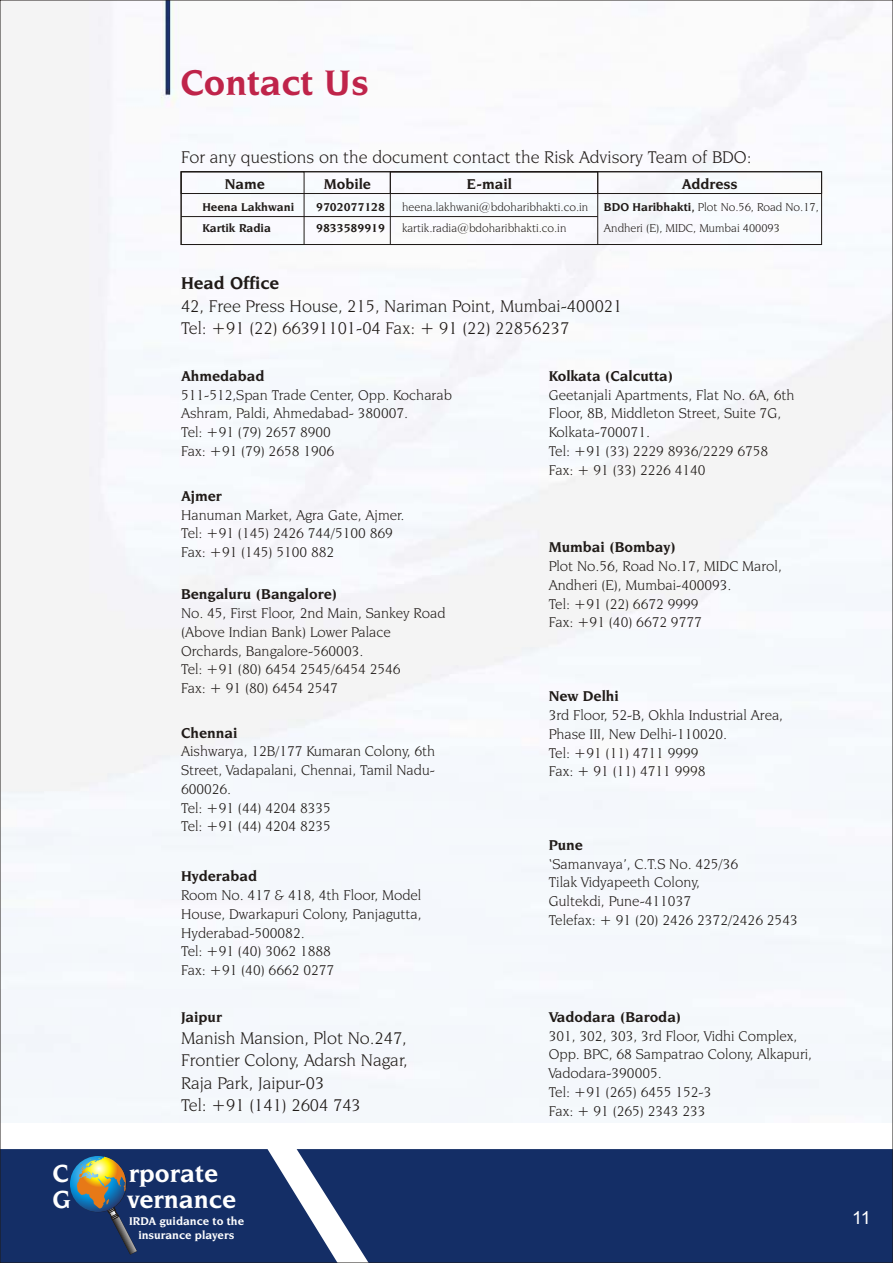
<style>
.page{position:relative;width:893px;height:1263px;background:#fff}
.page>*{position:absolute;margin:0;border:0;box-sizing:border-box;transform-origin:0 0}
.t1{font:700 37.5px "Novarese IT Cby BT";color:#bf244a}
.t2{font:700 25.95px/25.3px "Novarese IT Cby BT";color:#fff}
.t3{font:18px/22.5px "Novarese IT Cby BT";color:#1f1a17}
.t4{font:700 18px "Novarese IT Cby BT";color:#1f1a17}
.t5{font:18px "Arial";color:#fff}
.t6{font:15px/18.8px "Novarese IT Cby BT";color:#1f1a17}
.t7{font:700 15px "Novarese IT Cby BT";color:#1f1a17}
.t8{font:12px/20.2px "Novarese IT Cby BT";color:#1f1a17}
.t9{font:700 12px "Novarese IT Cby BT";color:#1f1a17}
.t10{font:700 11.85px/14px "Novarese IT Cby BT";color:#fff;text-align:center}
.s1{font-weight:700}
</style>
<div class="page">
<div style="left:388px;top:1149px;width:503px;height:112px;background:#142e66"></div>
<div style="left:2px;top:2px;width:889px;height:1120px;background:#f5f9fc"></div>
<svg style="left:0;top:1149px;width:388px;height:114px;background:#2d4471"></svg>
<div style="left:181px;top:172px;width:123px;height:73px;border:1px solid #1f1a17"></div>
<div style="left:390px;top:172px;width:208px;height:73px;border:1px solid #1f1a17"></div>
<div style="left:181px;top:172px;width:641px;height:22px;border:1px solid #1f1a17"></div>
<div style="left:390px;top:172px;width:208px;height:22px;border:1px solid #1f1a17"></div>
<hr style="left:181px;top:216px;width:417px;height:1px;background:#1f1a17">
<h2 class="t2" style="left:52px;top:1162px;width:20px">C<br>G</h2>
<h1 class="t1" style="left:180px;top:67px;width:190px">Contact Us</h1>
<p class="t3" style="left:181px;top:147px;width:572px">For any questions on the document contact the Risk Advisory Team of BDO:</p>
<p class="t7" style="left:225px;top:177px;width:42px">Name</p>
<p class="t7" style="left:324px;top:177px;width:49px">Mobile</p>
<p class="t7" style="left:467px;top:177px;width:47px">E-mail</p>
<p class="t7" style="left:682px;top:177px;width:57px">Address</p>
<p class="t9" style="left:202px;top:202px;width:93px">Heena Lakhwani</p>
<p class="t9" style="left:316px;top:202px;width:70px">9702077128</p>
<p class="t8" style="left:402px;top:198px;width:188px">heena.lakhwani@bdoharibhakti.co.in</p>
<p class="t9" style="left:202px;top:223px;width:70px">Kartik Radia</p>
<p class="t9" style="left:316px;top:223px;width:70px">9833589919</p>
<p class="t8" style="left:402px;top:219px;width:166px">kartik.radia@bdoharibhakti.co.in</p>
<p class="t8" style="left:604px;top:198px;width:216px"><span class="s1">BDO Haribhakti,</span> Plot No.56, Road No.17,<br>Andheri (E), MIDC, Mumbai 400093</p>
<p class="t4" style="left:181px;top:276px;width:100px">Head Office</p>
<p class="t3" style="left:181px;top:296px;width:443px">42, Free Press House, 215, Nariman Point, Mumbai-400021<br>Tel: +91 (22) 66391101-04 Fax: + 91 (22) 22856237</p>
<p class="t7" style="left:181px;top:369px;width:85px">Ahmedabad</p>
<p class="t6" style="left:181px;top:386px;width:272px">511-512,Span Trade Center, Opp. Kocharab<br>Ashram, Paldi, Ahmedabad- 380007.<br>Tel: +91 (79) 2657 8900<br>Fax: +91 (79) 2658 1906</p>
<p class="t7" style="left:181px;top:489px;width:42px">Ajmer</p>
<p class="t6" style="left:181px;top:506px;width:225px">Hanuman Market, Agra Gate, Ajmer.<br>Tel: +91 (145) 2426 744/5100 869<br>Fax: +91 (145) 5100 882</p>
<p class="t7" style="left:181px;top:588px;width:158px">Bengaluru (Bangalore)</p>
<p class="t6" style="left:181px;top:605px;width:266px">No. 45, First Floor, 2nd Main, Sankey Road (Above Indian Bank) Lower Palace<br>Orchards, Bangalore-560003.<br>Tel: +91 (80) 6454 2545/6454 2546<br>Fax: + 91 (80) 6454 2547</p>
<p class="t7" style="left:181px;top:726px;width:58px">Chennai</p>
<p class="t6" style="left:181px;top:743px;width:256px">Aishwarya, 12B/177 Kumaran Colony, 6th<br>Street, Vadapalani, Chennai, Tamil Nadu-<br>600026.<br>Tel: +91 (44) 4204 8335<br>Tel: +91 (44) 4204 8235</p>
<p class="t7" style="left:181px;top:870px;width:78px">Hyderabad</p>
<p class="t6" style="left:181px;top:887px;width:242px">Room No. 417 &amp; 418, 4th Floor, Model<br>House, Dwarkapuri Colony, Panjagutta,<br>Hyderabad-500082.<br>Tel: +91 (40) 3062 1888<br>Fax: +91 (40) 6662 0277</p>
<p class="t7" style="left:181px;top:1010px;width:42px">Jaipur</p>
<p class="t3" style="left:181px;top:1028px;width:228px">Manish Mansion, Plot No.247,<br>Frontier Colony, Adarsh Nagar,<br>Raja Park, Jaipur-03<br>Tel: +91 (141) 2604 743</p>
<h2 class="t2" style="left:127px;top:1163px;width:110px">rporate vernance</h2>
<p class="t10" style="left:129px;top:1215px;width:116px">IRDA guidance to the insurance players</p>
<p class="t7" style="left:549px;top:369px;width:126px">Kolkata (Calcutta)</p>
<p class="t6" style="left:549px;top:386px;width:247px">Geetanjali Apartments, Flat No. 6A, 6th<br>Floor, 8B, Middleton Street, Suite 7G,<br>Kolkata-700071.<br>Tel: +91 (33) 2229 8936/2229 6758<br>Fax: + 91 (33) 2226 4140</p>
<p class="t7" style="left:549px;top:541px;width:129px">Mumbai (Bombay)</p>
<p class="t6" style="left:549px;top:558px;width:235px">Plot No.56, Road No.17, MIDC Marol,<br>Andheri (E), Mumbai-400093.<br>Tel: +91 (22) 6672 9999<br>Fax: +91 (40) 6672 9777</p>
<p class="t7" style="left:549px;top:690px;width:72px">New Delhi</p>
<p class="t6" style="left:549px;top:707px;width:236px">3rd Floor, 52-B, Okhla Industrial Area,<br>Phase III, New Delhi-110020.<br>Tel: +91 (11) 4711 9999<br>Fax: + 91 (11) 4711 9998</p>
<p class="t7" style="left:549px;top:838px;width:36px">Pune</p>
<p class="t6" style="left:549px;top:855px;width:251px">‘Samanvaya’, C.T.S No. 425/36<br>Tilak Vidyapeeth Colony,<br>Gultekdi, Pune-411037<br>Telefax: + 91 (20) 2426 2372/2426 2543</p>
<p class="t7" style="left:549px;top:1010px;width:134px">Vadodara (Baroda)</p>
<p class="t6" style="left:549px;top:1027px;width:265px">301, 302, 303, 3rd Floor, Vidhi Complex,<br>Opp. BPC, 68 Sampatrao Colony, Alkapuri,<br>Vadodara-390005.<br>Tel: +91 (265) 6455 152-3<br>Fax: + 91 (265) 2343 233</p>
<p class="t5" style="left:852px;top:1211px;width:20px">11</p>
</div>
